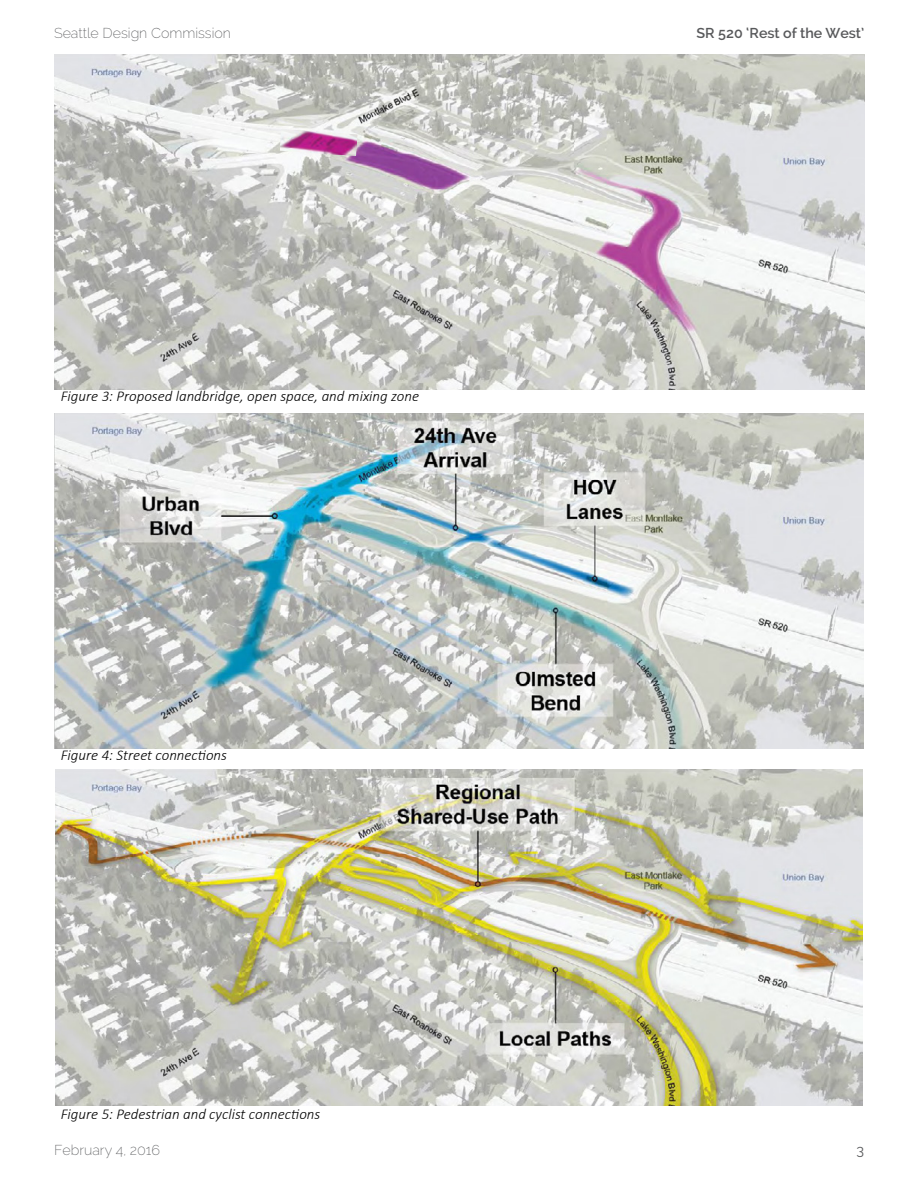
<style>
.page{position:relative;width:918px;height:1188px;background:#fff}
.page>*{position:absolute;margin:0;border:0;box-sizing:border-box;transform-origin:0 0}
.t1{font:italic 300 15px "Calibri";color:#000}
.t2{font:200 14.25px "Raleway";color:#58595b}
.t3{font:600 14.25px "Raleway";color:#58595b}
.t4{font:14.25px "Raleway";color:#58595b}
</style>
<div class="page">
<img style="left:54px;top:55px;width:521px;height:335px">
<img style="left:280px;top:129px;width:78px;height:27px">
<img style="left:575px;top:54px;width:289px;height:336px">
<img style="left:54px;top:414px;width:810px;height:335px">
<img style="left:55px;top:769px;width:807px;height:336px">
<p class="t2" style="left:54px;top:25px;width:179px">Seattle Design Commission</p>
<p class="t3" style="left:696px;top:25px;width:169px">SR 520 ‘Rest of the West’</p>
<p class="t1" style="left:61px;top:387px;width:360px">Figure 3: Proposed landbridge, open space, and mixing zone</p>
<p class="t1" style="left:61px;top:746px;width:168px">Figure 4: Street connections</p>
<p class="t1" style="left:61px;top:1105px;width:261px">Figure 5: Pedestrian and cyclist connections</p>
<p class="t2" style="left:54px;top:1142px;width:108px">February 4, 2016</p>
<p class="t4" style="left:856px;top:1142px;width:9px">3</p>
</div>
